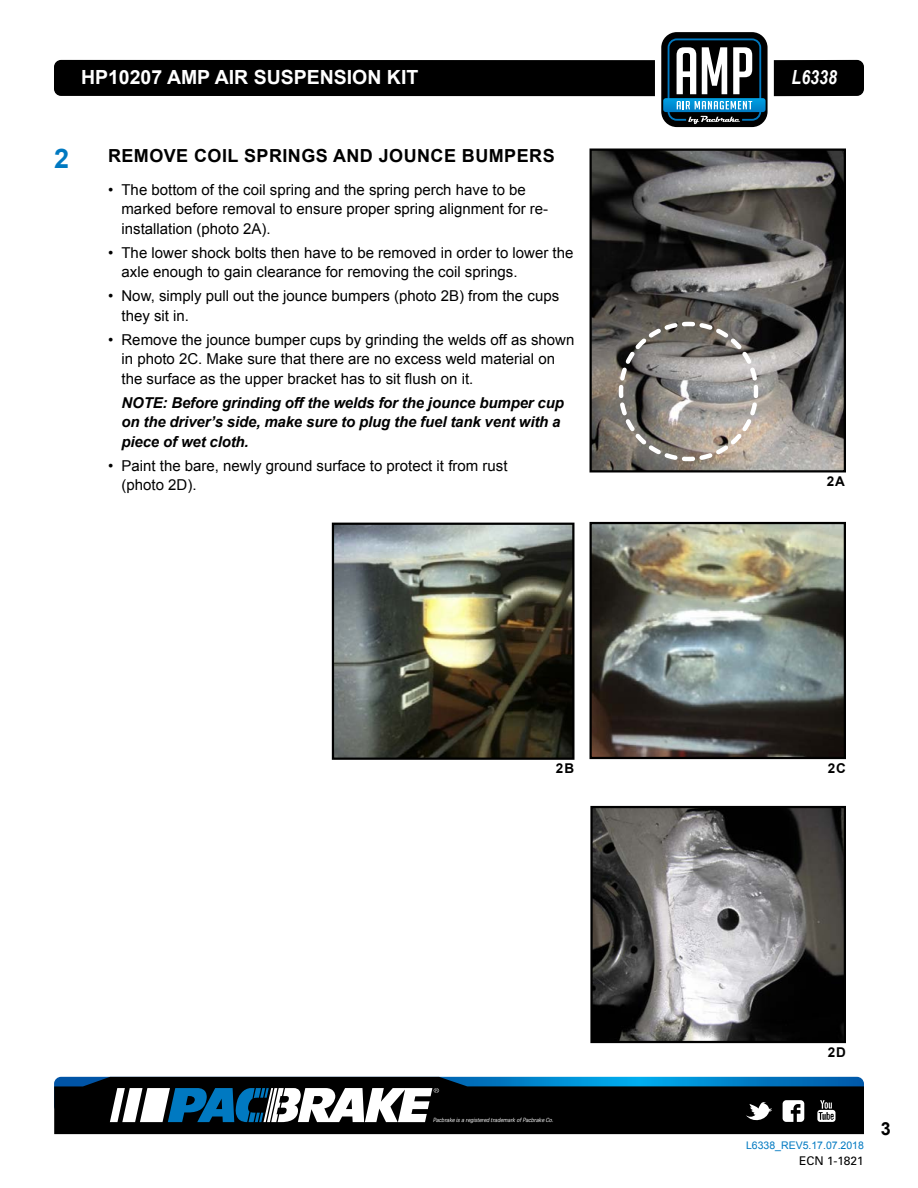
<style>
.page{position:relative;width:918px;height:1188px;background:#fff}
.page>*{position:absolute;margin:0;border:0;box-sizing:border-box;transform-origin:0 0}
.t1{font:700 27px "Arial";color:#0079c1}
.t2{font:700 19.5px "Arial";color:#fff}
.t3{font:italic 700 19.5px "Arial Narrow";color:#fff}
.t4{font:700 18px "Arial";letter-spacing:.025em;color:#000}
.t5{font:15px/19.5px "Arial";color:#000}
.t6{font:italic 700 15px/19.5px "Arial";letter-spacing:-.01em;color:#000}
.t7{font:700 13.5px "Arial";letter-spacing:.075em;color:#000}
.t8{font:12px "Univers LT Std";color:#000}
.t9{font:10.5px "Arial";color:#0079c1}
.t10{font:italic 300 6px "Brown";letter-spacing:-.025em;color:#fff}
</style>
<div class="page">
<div style="left:661px;top:32px;width:107px;height:95px;background:#000;border-radius:16px"></div>
<div style="left:54px;top:60px;width:601px;height:36px;background:#000"></div>
<div style="left:774px;top:60px;width:90px;height:36px;background:#000"></div>
<svg style="left:663px;top:38px;width:103px;height:86px"></svg>
<div style="left:54px;top:1124px;width:810px;height:10px;background:#000"></div>
<svg style="left:54px;top:1077px;width:810px;height:47px"></svg>
<img style="left:593px;top:151px;width:250px;height:318px">
<div style="left:590px;top:148px;width:256px;height:324px;border:2px solid #000"></div>
<img style="left:335px;top:526px;width:236px;height:231px">
<div style="left:332px;top:523px;width:242px;height:237px;border:2px solid #000"></div>
<img style="left:593px;top:525px;width:250px;height:231px">
<div style="left:590px;top:522px;width:256px;height:237px;border:2px solid #000"></div>
<img style="left:593px;top:809px;width:250px;height:231px">
<div style="left:590px;top:806px;width:256px;height:237px;border:2px solid #000"></div>
<svg style="left:617px;top:319px;width:144px;height:144px;background:#918c87"></svg>
<h2 class="t2" style="left:81px;top:65px;width:339px">HP10207 AMP AIR SUSPENSION KIT</h2>
<h2 class="t3" style="left:792px;top:63px;width:47px">L6338</h2>
<h1 class="t1" style="left:54px;top:140px;width:17px">2</h1>
<p class="t4" style="left:108px;top:144px;width:448px">REMOVE COIL SPRINGS AND JOUNCE BUMPERS</p>
<p class="t5" style="left:122px;top:180px;width:428px;text-indent:-14px">• The bottom of the coil spring and the spring perch have to be marked before removal to ensure proper spring alignment for re&shy;installation (photo 2A).</p>
<p class="t5" style="left:122px;top:243px;width:453px;text-indent:-14px">• The lower shock bolts then have to be removed in order to lower the axle enough to gain clearance for removing the coil springs.</p>
<p class="t5" style="left:122px;top:286px;width:439px;text-indent:-14px">• Now, simply pull out the jounce bumpers (photo 2B) from the cups they sit in.</p>
<p class="t5" style="left:122px;top:330px;width:454px;text-indent:-14px">• Remove the jounce bumper cups by grinding the welds off as shown in photo 2C. Make sure that there are no excess weld material on the surface as the upper bracket has to sit flush on it.</p>
<p class="t6" style="left:122px;top:393px;width:444px">NOTE: Before grinding off the welds for the jounce bumper cup on the driver’s side, make sure to plug the fuel tank vent with a piece of wet cloth.</p>
<p class="t5" style="left:122px;top:456px;width:388px;text-indent:-14px">• Paint the bare, newly ground surface to protect it from rust (photo 2D).</p>
<p class="t7" style="left:827px;top:472px;width:20px">2A</p>
<p class="t7" style="left:556px;top:760px;width:20px">2B</p>
<p class="t7" style="left:828px;top:759px;width:20px">2C</p>
<p class="t10" style="left:433px;top:1117px;width:122px">Pacbrake is a registered trademark of Pacbrake Co.</p>
<p class="t7" style="left:828px;top:1043px;width:20px">2D</p>
<p class="t9" style="left:746px;top:1138px;width:119px">L6338_REV5.17.07.2018</p>
<p class="t8" style="left:799px;top:1154px;width:66px">ECN 1-1821</p>
<p class="t4" style="left:881px;top:1117px;width:12px">3</p>
</div>
